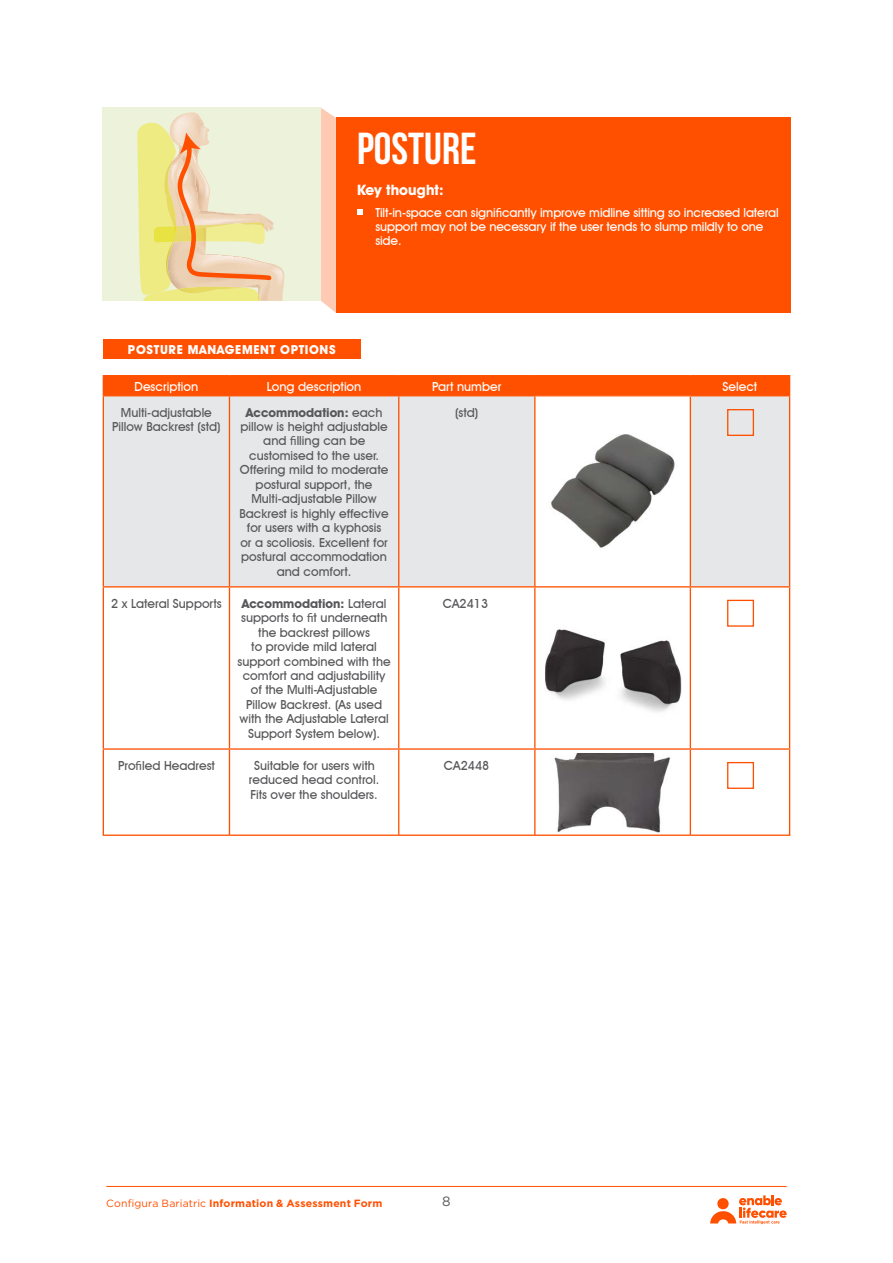
<style>
.page{position:relative;width:893px;height:1263px;background:#fff}
.page>*{position:absolute;margin:0;border:0;box-sizing:border-box;transform-origin:0 0}
.t1{font:44.7px "Bebas Neue";color:#fff}
.t2{font:700 14.4px "Avant Garde IT Cby BT";color:#fff}
.t3{font:13.5px "Gotham";color:#57585a}
.t4{font:500 12.45px/14.4px "Avant Garde IT Cby BT";color:#58585b;text-align:center}
.t5{font:500 12.45px/14.4px "Avant Garde IT Cby BT";letter-spacing:-.01em;color:#fff}
.t6{font:700 12.45px "Avant Garde IT Cby BT";letter-spacing:.05em;color:#fff}
.t7{font:700 10.5px "Gotham";letter-spacing:.015em;color:#ff5000}
.s1{font-family:"Myriad Pro";font-weight:400}
.s2{font-weight:700}
.s3{font-weight:400}
</style>
<div class="page">
<hr style="left:106px;top:1186px;width:681px;height:1px;background:#ff5000">
<svg style="left:710px;top:1195px;width:77px;height:29px"></svg>
<div style="left:104px;top:396px;width:685px;height:190px;background:#e6e7e8"></div>
<div style="left:535px;top:396px;width:155px;height:191px;background:#fff"></div>
<hr style="left:103px;top:375px;width:126px;height:1px;background:#ff5000">
<hr style="left:229px;top:375px;width:170px;height:1px;background:#ff5000">
<hr style="left:399px;top:375px;width:136px;height:1px;background:#ff5000">
<hr style="left:535px;top:375px;width:155px;height:1px;background:#ff5000">
<hr style="left:690px;top:375px;width:100px;height:1px;background:#ff5000">
<div style="left:103px;top:376px;width:687px;height:19px;background:#ff5000"></div>
<hr style="left:103px;top:395px;width:126px;height:1px;background:#ff5000">
<hr style="left:103px;top:396px;width:1px;height:190px;background:#ff5000">
<hr style="left:229px;top:395px;width:170px;height:1px;background:#ff5000">
<hr style="left:229px;top:396px;width:1px;height:190px;background:#ff5000">
<hr style="left:399px;top:395px;width:136px;height:1px;background:#ff5000">
<hr style="left:398px;top:396px;width:1px;height:190px;background:#ff5000">
<hr style="left:535px;top:395px;width:155px;height:1px;background:#ff5000">
<hr style="left:534px;top:396px;width:1px;height:190px;background:#ff5000">
<hr style="left:690px;top:395px;width:100px;height:1px;background:#ff5000">
<hr style="left:690px;top:396px;width:1px;height:190px;background:#ff5000">
<hr style="left:789px;top:396px;width:1px;height:190px;background:#ff5000">
<hr style="left:103px;top:586px;width:126px;height:1px;background:#ff5000">
<hr style="left:103px;top:587px;width:1px;height:161px;background:#ff5000">
<hr style="left:229px;top:586px;width:170px;height:1px;background:#ff5000">
<hr style="left:229px;top:587px;width:1px;height:161px;background:#ff5000">
<hr style="left:399px;top:586px;width:136px;height:1px;background:#ff5000">
<hr style="left:398px;top:587px;width:1px;height:161px;background:#ff5000">
<hr style="left:535px;top:586px;width:155px;height:1px;background:#ff5000">
<hr style="left:534px;top:587px;width:1px;height:161px;background:#ff5000">
<hr style="left:690px;top:586px;width:100px;height:1px;background:#ff5000">
<hr style="left:690px;top:587px;width:1px;height:161px;background:#ff5000">
<hr style="left:789px;top:587px;width:1px;height:161px;background:#ff5000">
<hr style="left:103px;top:748px;width:126px;height:2px;background:#ff5000">
<hr style="left:103px;top:750px;width:1px;height:85px;background:#ff5000">
<hr style="left:229px;top:748px;width:170px;height:2px;background:#ff5000">
<hr style="left:229px;top:750px;width:1px;height:85px;background:#ff5000">
<hr style="left:399px;top:748px;width:136px;height:2px;background:#ff5000">
<hr style="left:398px;top:750px;width:1px;height:85px;background:#ff5000">
<hr style="left:535px;top:748px;width:155px;height:2px;background:#ff5000">
<hr style="left:534px;top:750px;width:1px;height:85px;background:#ff5000">
<hr style="left:690px;top:748px;width:100px;height:2px;background:#ff5000">
<hr style="left:690px;top:750px;width:1px;height:85px;background:#ff5000">
<hr style="left:789px;top:750px;width:1px;height:85px;background:#ff5000">
<hr style="left:103px;top:834px;width:126px;height:2px;background:#ff5000">
<hr style="left:229px;top:834px;width:170px;height:2px;background:#ff5000">
<hr style="left:399px;top:834px;width:136px;height:2px;background:#ff5000">
<hr style="left:535px;top:834px;width:155px;height:2px;background:#ff5000">
<hr style="left:690px;top:834px;width:100px;height:2px;background:#ff5000">
<div style="left:727px;top:409px;width:27px;height:27px;border:1px solid #ff5000"></div>
<div style="left:727px;top:600px;width:27px;height:27px;border:1px solid #ff5000"></div>
<div style="left:727px;top:762px;width:27px;height:27px;border:1px solid #ff5000"></div>
<div style="left:336px;top:118px;width:454px;height:195px;background:#ff5000"></div>
<svg style="left:321px;top:108px;width:15px;height:205px;background:#ffcdb7"></svg>
<div style="left:103px;top:108px;width:218px;height:193px;background:#ecf3da"></div>
<svg style="left:137px;top:112px;width:147px;height:189px"></svg>
<div style="left:103px;top:339px;width:257px;height:20px;background:#ff5000"></div>
<img style="left:545px;top:629px;width:61px;height:71px">
<img style="left:620px;top:640px;width:62px;height:72px">
<img style="left:554px;top:753px;width:116px;height:79px">
<svg style="left:357px;top:210px;width:5px;height:5px"></svg>
<img style="left:551px;top:434px;width:124px;height:114px">
<h1 class="t1" style="left:357px;top:124px;width:121px">POSTURE</h1>
<p class="t2" style="left:357px;top:181px;width:88px">Key thought:</p>
<p class="t5" style="left:375px;top:205px;width:405px">Tilt-in-space can signi<span class="s1">fi</span>cantly improve midline sitting so increased lateral support may not be necessary if the user tends to slump mildly to one side.</p>
<p class="t6" style="left:128px;top:342px;width:209px">POSTURE MANAGEMENT OPTIONS</p>
<p class="t5" style="left:135px;top:379px;width:65px">Description</p>
<p class="t5" style="left:267px;top:379px;width:96px">Long description</p>
<p class="t5" style="left:432px;top:379px;width:71px">Part number</p>
<p class="t5" style="left:723px;top:379px;width:36px">Select</p>
<p class="t4" style="left:112px;top:405px;width:110px">Multi-adjustable<br>Pillow Backrest (std)</p>
<p class="t4" style="left:240px;top:405px;width:151px"><span class="s2">Accommodation:</span> each pillow is height adjustable and <span class="s1">fi</span>lling can be customised to the user.<br>Offering mild to moderate postural support, the<br>Multi-adjustable Pillow<br>Backrest is highly effective for users with a kyphosis<br>or a scoliosis. Excellent for postural accommodation and comfort.</p>
<p class="t4" style="left:455px;top:405px;width:25px">(std)</p>
<p class="t4" style="left:111px;top:596px;width:112px">2 x Lateral Supports</p>
<p class="t4" style="left:237px;top:596px;width:155px"><span class="s2">Accommodation:</span> Lateral supports to <span class="s1">fi</span>t underneath the backrest pillows<br>to provide mild lateral support combined with the comfort and adjustability of the Multi-Adjustable<br>Pillow Backrest. (As used with the Adjustable Lateral<br>Support System below).</p>
<p class="t4" style="left:443px;top:596px;width:47px">CA2413</p>
<p class="t4" style="left:118px;top:758px;width:98px">Pro<span class="s1">fi</span>led Headrest</p>
<p class="t4" style="left:249px;top:758px;width:132px">Suitable for users with reduced head control.<br>Fits over the shoulders.</p>
<p class="t4" style="left:444px;top:758px;width:47px">CA2448</p>
<p class="t7" style="left:106px;top:1197px;width:278px"><span class="s3">Configura Bariatric</span> Information &amp; Assessment Form</p>
<p class="t3" style="left:442px;top:1192px;width:10px">8</p>
</div>
